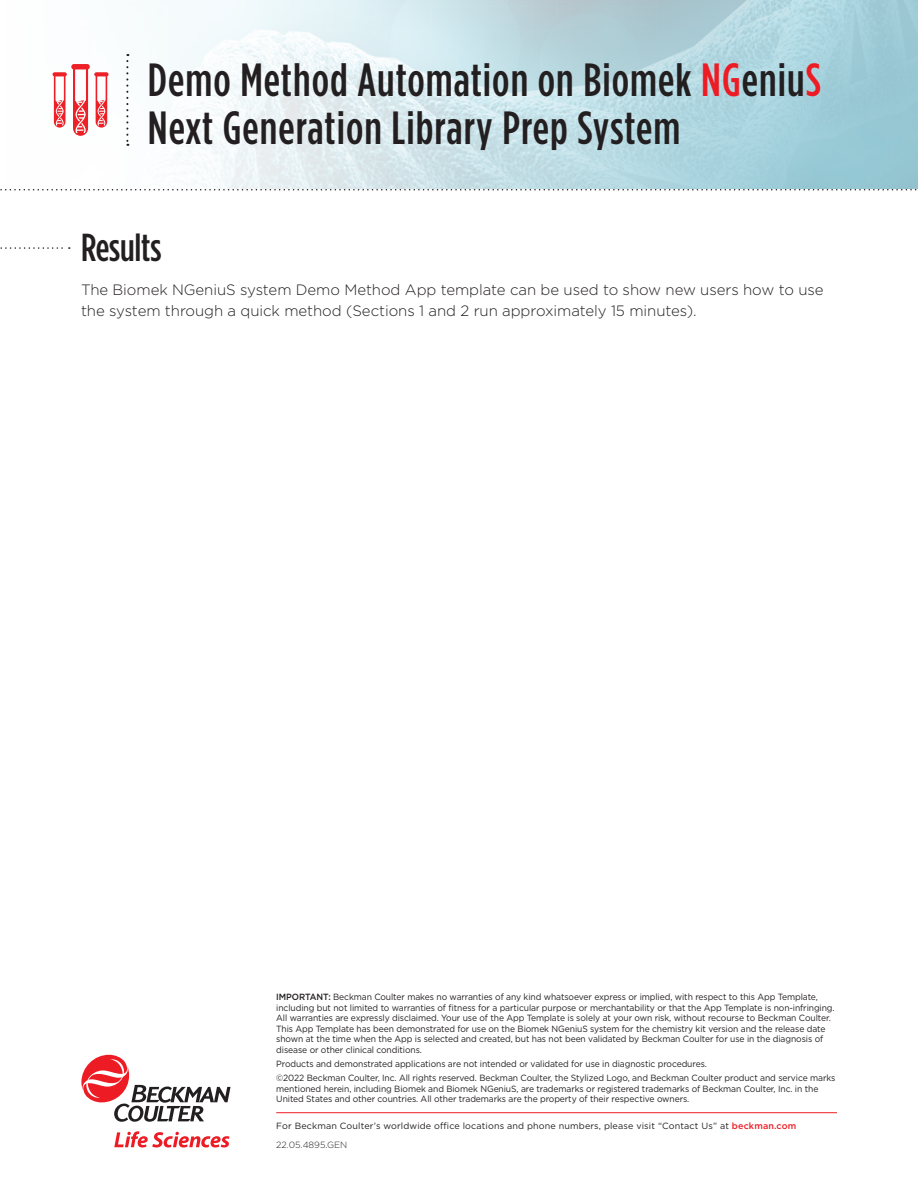
<style>
.page{position:relative;width:918px;height:1188px;background:#fff}
.page>*{position:absolute;margin:0;border:0;box-sizing:border-box;transform-origin:0 0}
.t1{font:500 46.5px/48px "Gotham Condensed";letter-spacing:.025em;color:#231f20}
.header_sub{font:500 39px "Gotham Condensed";letter-spacing:-.005em;color:#231f20}
.Body_Copy{font:300 15px/21px "Gotham";letter-spacing:-.005em;color:#231f20}
.footer2{font:9px/10.5px "Gotham";letter-spacing:-.01em;color:#231f20;scale:.95 1}
.footer2-2{font:9px "Gotham";letter-spacing:.015em;color:#231f20}
.footer_3{font:300 9px "Gotham";color:#231f20}
.s1{color:#ed1c24}
.s2{font-weight:500}
.s3{font-weight:500;color:#ed1c24}
</style>
<div class="page">
<img style="left:52px;top:0;width:866px;height:189px">
<svg style="left:0;top:189px;width:917px;height:1px"></svg>
<svg style="left:53px;top:64px;width:56px;height:72px"></svg>
<svg style="left:126px;top:54px;width:2px;height:92px"></svg>
<svg style="left:0;top:247px;width:70px;height:2px"></svg>
<hr style="left:276px;top:1112px;width:561px;height:1px;background:#ed1c24">
<svg style="left:81px;top:1055px;width:150px;height:67px"></svg>
<svg style="left:114px;top:1131px;width:116px;height:16px"></svg>
<h1 class="t1" style="left:148px;top:55px;width:675px">Demo Method Automation on Biomek <span class="s1">NG</span>eniu<span class="s1">S<br></span>Next Generation Library Prep System</h1>
<p class="header_sub" style="left:81px;top:224px;width:82px">Results</p>
<p class="Body_Copy" style="left:81px;top:279px;width:744px">The Biomek NGeniuS system Demo Method App template can be used to show new users how to use the system through a quick method (Sections 1 and 2 run approximately 15 minutes).</p>
<p class="footer2" style="left:276px;top:991px;width:589px"><span class="s2">IMPORTANT:</span> Beckman Coulter makes no warranties of any kind whatsoever express or implied, with respect to this App Template, including but not limited to warranties of fitness for a particular purpose or merchantability or that the App Template is non-infringing.<br>All warranties are expressly disclaimed. Your use of the App Template is solely at your own risk, without recourse to Beckman Coulter.<br>This App Template has been demonstrated for use on the Biomek NGeniuS system for the chemistry kit version and the release date shown at the time when the App is selected and created, but has not been validated by Beckman Coulter for use in the diagnosis of disease or other clinical conditions.</p>
<p class="footer2" style="left:276px;top:1058px;width:455px">Products and demonstrated applications are not intended or validated for use in diagnostic procedures.</p>
<p class="footer2" style="left:276px;top:1073px;width:590px">©2022 Beckman Coulter, Inc. All rights reserved. Beckman Coulter, the Stylized Logo, and Beckman Coulter product and service marks mentioned herein, including Biomek and Biomek NGeniuS, are trademarks or registered trademarks of Beckman Coulter, Inc. in the<br>United States and other countries. All other trademarks are the property of their respective owners.</p>
<p class="footer2-2" style="left:276px;top:1120px;width:521px">For Beckman Coulter’s worldwide office locations and phone numbers, please visit “Contact Us” at <span class="s3">beckman.com</span></p>
<p class="footer_3" style="left:276px;top:1139px;width:73px">22.05.4895.GEN</p>
</div>
